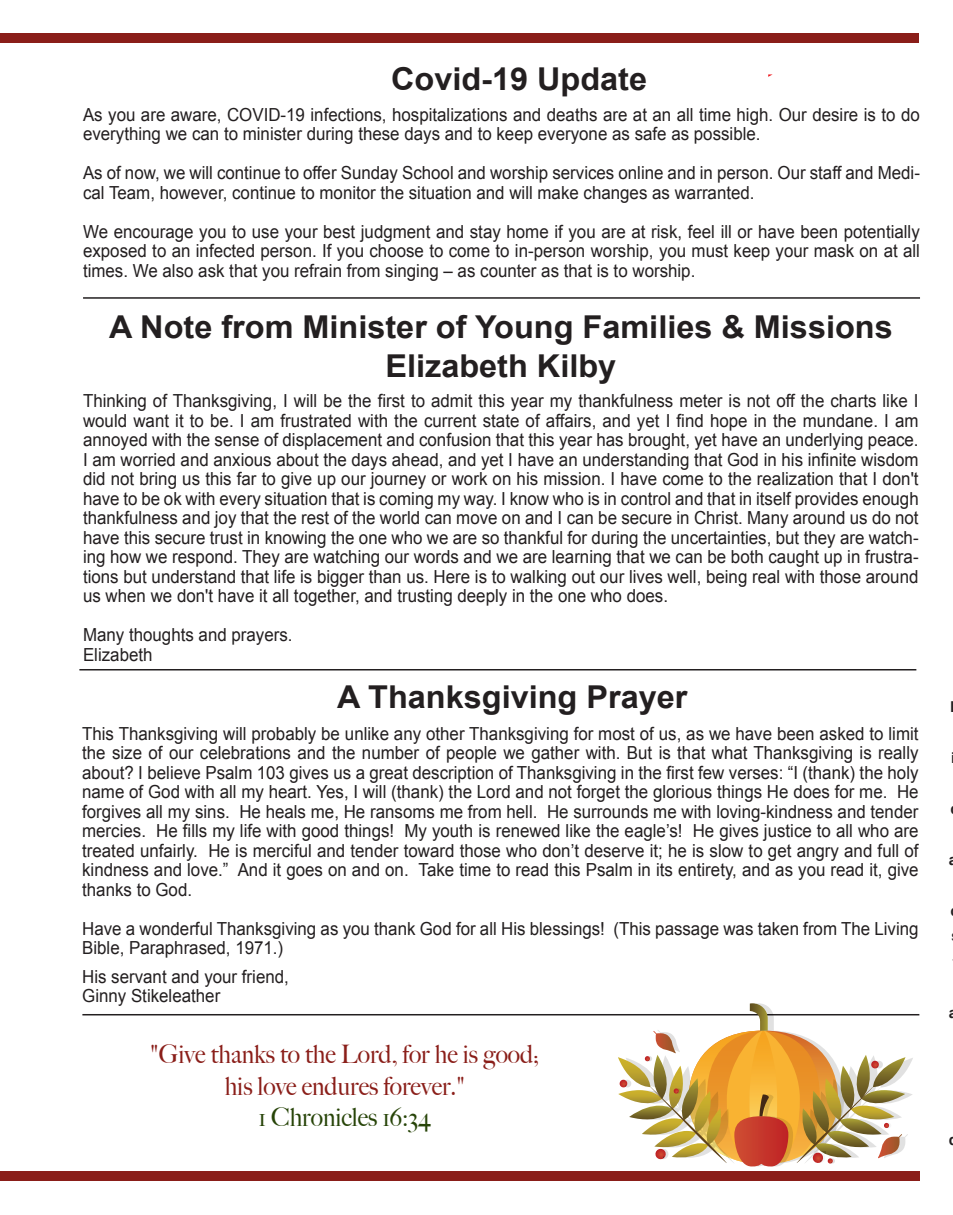
<style>
.page{position:relative;width:953px;height:1215px;background:#fff}
.page>*{position:absolute;margin:0;border:0;box-sizing:border-box;transform-origin:0 0}
.t1{font:700 31.5px/39px "Arial";color:#231f20;text-align:center}
.t2{font:500 25.5px/31.5px "Big Caslon";color:#8a1e19;text-align:center;scale:.94 1}
.t3{font:500 25.5px "Big Caslon";color:#274408;scale:.94 1}
.t4{font:18px/19.5px "Arial";color:#231f20;scale:.94 1}
</style>
<div class="page">
<div style="left:0;top:33px;width:918px;height:10px;background:#8a1e19"></div>
<div style="left:0;top:1171px;width:919px;height:10px;background:#8a1e19"></div>
<hr style="left:83px;top:297px;width:836px;height:2px;background:#231f20">
<hr style="left:79px;top:669px;width:837px;height:2px;background:#231f20">
<hr style="left:82px;top:1014px;width:837px;height:1px;background:#231f20">
<svg style="left:617px;top:1003px;width:296px;height:163px"></svg>
<h1 class="t1" style="left:391px;top:60px;width:257px">Covid-19 Update</h1>
<p class="t4" style="left:83px;top:105px;width:891px">As you are aware, COVID-19 infections, hospitalizations and deaths are at an all time high. Our desire is to do everything we can to minister during these days and to keep everyone as safe as possible.</p>
<p class="t4" style="left:83px;top:164px;width:891px">As of now, we will continue to offer Sunday School and worship services online and in person. Our staff and Medi&shy;cal Team, however, continue to monitor the situation and will make changes as warranted.</p>
<p class="t4" style="left:83px;top:222px;width:891px;text-align:justify">We encourage you to use your best judgment and stay home if you are at risk, feel ill or have been potentially exposed to an infected person. If you choose to come to in-person worship, you must keep your mask on at all times. We also ask that you refrain from singing – as counter as that is to worship.</p>
<h1 class="t1" style="left:109px;top:309px;width:785px">A Note from Minister of Young Families &amp; Missions<br>Elizabeth Kilby</h1>
<p class="t4" style="left:83px;top:392px;width:890px;text-align:justify">Thinking of Thanksgiving, I will be the first to admit this year my thankfulness meter is not off the charts like I would want it to be. I am frustrated with the current state of affairs, and yet I find hope in the mundane. I am annoyed with the sense of displacement and confusion that this year has brought, yet have an underlying peace.<br>I am worried and anxious about the days ahead, and yet I have an understanding that God in his infinite wisdom did not bring us this far to give up our journey or work on his mission. I have come to the realization that I don't have to be ok with every situation that is coming my way. I know who is in control and that in itself provides enough thankfulness and joy that the rest of the world can move on and I can be secure in Christ. Many around us do not have this secure trust in knowing the one who we are so thankful for during the uncertainties, but they are watch&shy;ing how we respond. They are watching our words and we are learning that we can be both caught up in frustra&shy;tions but understand that life is bigger than us. Here is to walking out our lives well, being real with those around us when we don't have it all together, and trusting deeply in the one who does.</p>
<p class="t4" style="left:83px;top:626px;width:224px">Many thoughts and prayers.<br>Elizabeth</p>
<h1 class="t1" style="left:337px;top:679px;width:352px">A Thanksgiving Prayer</h1>
<p class="t4" style="left:82px;top:724px;width:891px;text-align:justify">This Thanksgiving will probably be unlike any other Thanksgiving for most of us, as we have been asked to limit the size of our celebrations and the number of people we gather with. But is that what Thanksgiving is really about? I believe Psalm 103 gives us a great description of Thanksgiving in the first few verses: “I (thank) the holy name of God with all my heart. Yes, I will (thank) the Lord and not forget the glorious things He does for me. He forgives all my sins. He heals me, He ransoms me from hell. He surrounds me with loving-kindness and tender mercies. He fills my life with good things! My youth is renewed like the eagle’s! He gives justice to all who are treated unfairly. He is merciful and tender toward those who don’t deserve it; he is slow to get angry and full of kindness and love.” And it goes on and on. Take time to read this Psalm in its entirety, and as you read it, give thanks to God.</p>
<p class="t4" style="left:82px;top:919px;width:891px">Have a wonderful Thanksgiving as you thank God for all His blessings! (This passage was taken from The Living<br>Bible, Paraphrased, 1971.)</p>
<p class="t4" style="left:82px;top:967px;width:221px">His servant and your friend,<br>Ginny Stikeleather</p>
<h2 class="t2" style="left:150px;top:1037px;width:415px">"Give thanks to the Lord, for he is good; his love endures forever."</h2>
<h2 class="t3" style="left:258px;top:1096px;width:185px">1 Chronicles 16:34</h2>
</div>
